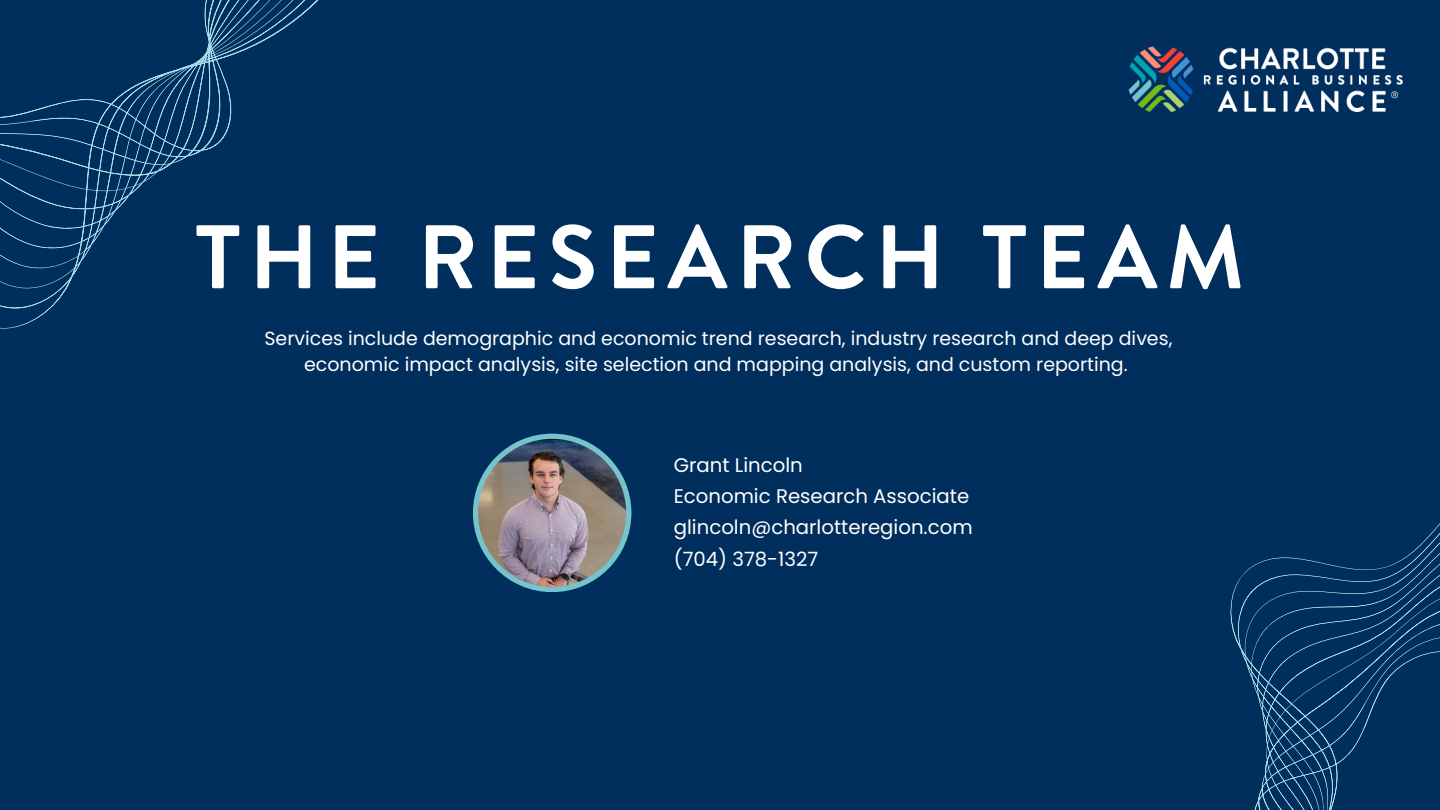
<style>
.page{position:relative;width:1440px;height:810px;background:#002e5d}
.page>*{position:absolute;margin:0;border:0;box-sizing:border-box;transform-origin:0 0}
.t1{font:700 90px "Brandon Grotesque";letter-spacing:.1em;color:#fff}
.t2{font:19.7px "Poppins";color:#fff}
.t3{font:19px/26.2px "Poppins";color:#fff;text-align:center}
</style>
<div class="page">
<svg style="left:1230px;top:523px;width:210px;height:287px"></svg>
<svg style="left:0;top:0;width:319px;height:329px"></svg>
<img style="left:1128px;top:46px;width:275px;height:66px">
<div style="left:473px;top:434px;width:158px;height:158px;background:#74c3cd;border-radius:50%"></div>
<img style="left:478px;top:439px;width:148px;height:148px;border-radius:50%">
<h1 class="t1" style="left:195px;top:194px;width:1051px">THE RESEARCH TEAM</h1>
<p class="t3" style="left:264px;top:325px;width:909px">Services include demographic and economic trend research, industry research and deep dives, economic impact analysis, site selection and mapping analysis, and custom reporting.</p>
<p class="t2" style="left:674px;top:451px;width:131px">Grant Lincoln</p>
<p class="t2" style="left:674px;top:482px;width:297px">Economic Research Associate</p>
<p class="t2" style="left:674px;top:514px;width:300px">glincoln@charlotteregion.com</p>
<p class="t2" style="left:674px;top:545px;width:146px">(704) 378-1327</p>
</div>
